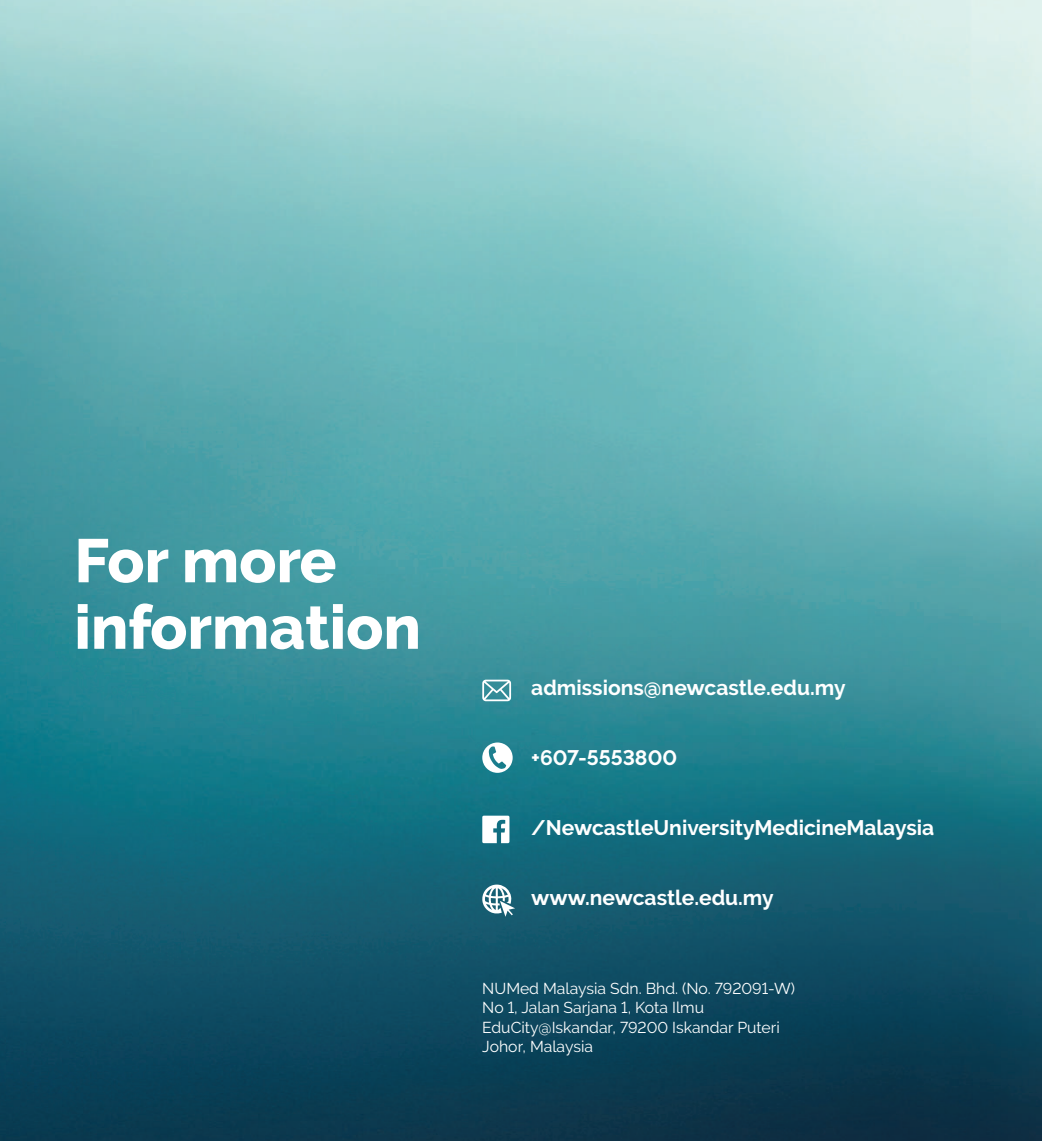
<style>
.page{position:relative;width:1042px;height:1141px;background:#fff}
.page>*{position:absolute;margin:0;border:0;box-sizing:border-box;transform-origin:0 0}
.t1{font:800 61.25px/66.5px "Derailed";color:#fff}
.t2{font:700 21px "Derailed";color:#fff}
.t3{font:15.75px/19.2px "Derailed";color:#fff}
</style>
<div class="page">
<img style="left:0;top:0;width:1042px;height:1141px">
<svg style="left:482px;top:680px;width:29px;height:21px"></svg>
<svg style="left:482px;top:742px;width:31px;height:31px"></svg>
<svg style="left:482px;top:816px;width:27px;height:27px"></svg>
<svg style="left:481px;top:885px;width:34px;height:32px"></svg>
<h1 class="t1" style="left:74px;top:528px;width:348px">For more information</h1>
<h2 class="t2" style="left:531px;top:675px;width:316px">admissions@newcastle.edu.my</h2>
<h2 class="t2" style="left:531px;top:745px;width:147px">+607-5553800</h2>
<h2 class="t2" style="left:531px;top:815px;width:404px">/NewcastleUniversityMedicineMalaysia</h2>
<h2 class="t2" style="left:531px;top:885px;width:244px">www.newcastle.edu.my</h2>
<p class="t3" style="left:482px;top:979px;width:314px">NUMed Malaysia Sdn. Bhd. (No. 792091-W)<br>No 1, Jalan Sarjana 1, Kota Ilmu<br>EduCity@Iskandar, 79200 Iskandar Puteri<br>Johor, Malaysia</p>
</div>
